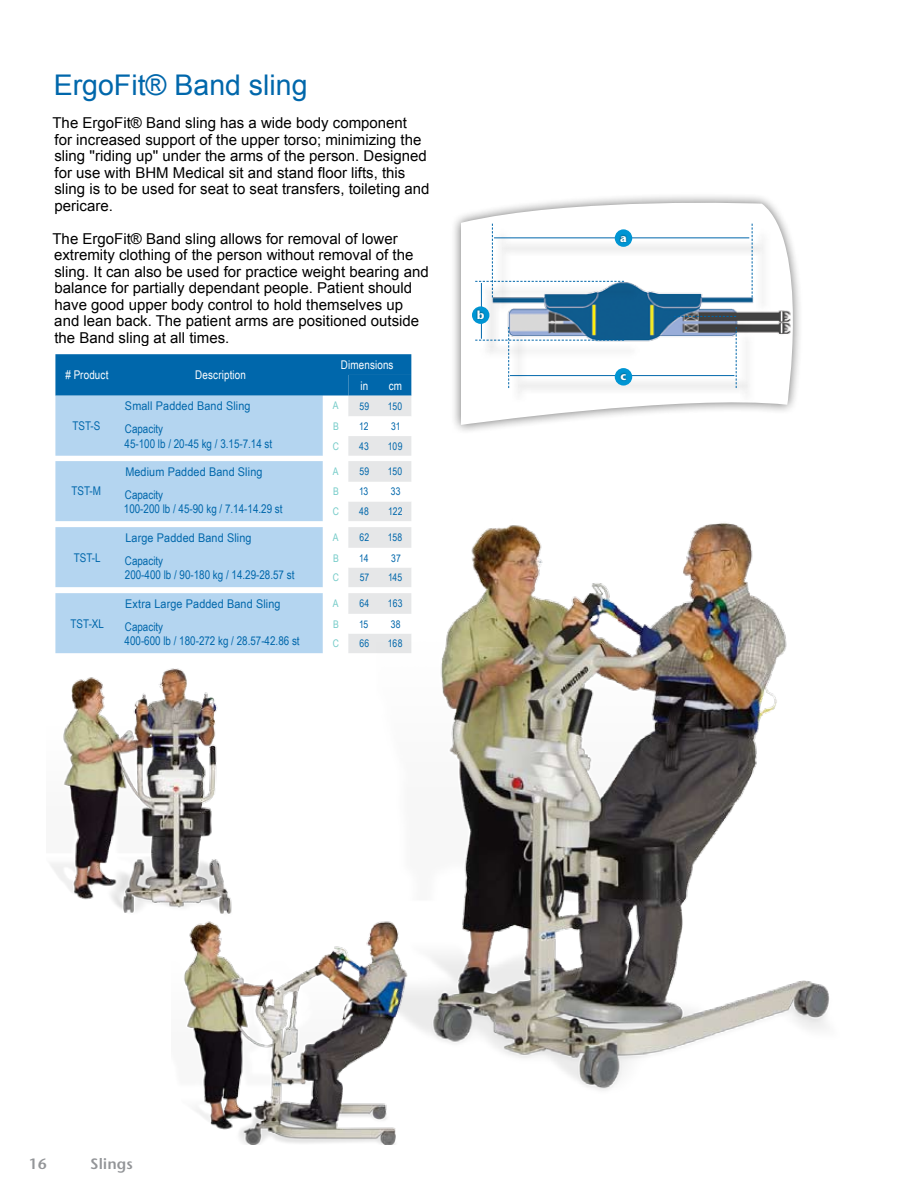
<style>
.page{position:relative;width:918px;height:1188px;background:#fff}
.page>*{position:absolute;margin:0;border:0;box-sizing:border-box;transform-origin:0 0}
.t1{font:28.5px "Arial";color:#0067ab}
.t2{font:15px/16.5px "Arial";color:#000}
.t3{font:600 15px "Bell Stone Sans";color:#939598}
.t4{font:12px/14.4px "Arial Narrow";color:#0067ab}
.t5{font:12px "Arial Narrow";color:#0067ab;scale:1.1 1}
.t6{font:12px/20.7px "Arial Narrow";letter-spacing:.01em;color:#fff;text-align:center}
.t7{font:700 11.55px "Bell Stone Sans";color:#fff}
.t8{font:10.5px "Arial Narrow";letter-spacing:.015em;color:#0067ab}
.t9{font:10.5px "Arial Narrow";color:#74cbc8}
</style>
<div class="page">
<svg style="left:55px;top:354px;width:356px;height:299px;background:#a8cce7"></svg>
<img style="left:377px;top:459px;width:452px;height:632px">
<img style="left:51px;top:668px;width:169px;height:245px">
<img style="left:172px;top:863px;width:236px;height:282px">
<div style="left:450px;top:192px;width:353px;height:242px;background:#000;opacity:.58"></div>
<svg style="left:461px;top:197px;width:342px;height:228px"></svg>
<img style="left:461px;top:203px;width:333px;height:222px">
<div style="left:494px;top:226px;width:16px;height:87px;background:#000;opacity:.75"></div>
<div style="left:477px;top:283px;width:163px;height:16px;background:#000;opacity:.75"></div>
<svg style="left:475px;top:224px;width:149px;height:73px"></svg>
<div style="left:676px;top:318px;width:76px;height:16px;background:#000;opacity:.75"></div>
<svg style="left:674px;top:316px;width:62px;height:1px"></svg>
<div style="left:512px;top:377px;width:238px;height:18px;background:#f6f6f6"></div>
<hr style="left:510px;top:375px;width:224px;height:1px;background:#0067ab">
<div style="left:483px;top:285px;width:18px;height:69px;background:#000;opacity:.75"></div>
<hr style="left:481px;top:283px;width:1px;height:56px;background:#0067ab">
<div style="left:511px;top:329px;width:16px;height:75px;background:#fafafa"></div>
<div style="left:496px;top:240px;width:269px;height:17px;background:#f5f5f5"></div>
<hr style="left:494px;top:237px;width:255px;height:1px;background:#0067ab">
<div style="left:754px;top:226px;width:16px;height:87px;background:#fafafa"></div>
<svg style="left:752px;top:224px;width:1px;height:73px"></svg>
<div style="left:472px;top:306px;width:17px;height:18px;background:#0095d3;border-radius:50%"></div>
<div style="left:476px;top:308px;width:10px;height:12px;background:#000;opacity:.5"></div>
<div style="left:615px;top:368px;width:17px;height:18px;background:#0095d3;border-radius:50%"></div>
<div style="left:619px;top:373px;width:9px;height:9px;background:#000;opacity:.5"></div>
<div style="left:615px;top:229px;width:17px;height:18px;background:#0095d3;border-radius:50%"></div>
<div style="left:619px;top:234px;width:9px;height:9px;background:#000;opacity:.5"></div>
<div style="left:477px;top:342px;width:163px;height:16px;background:#fcfcfc"></div>
<svg style="left:475px;top:327px;width:149px;height:61px"></svg>
<div style="left:738px;top:329px;width:16px;height:75px;background:#f9f9f9"></div>
<svg style="left:736px;top:327px;width:1px;height:61px"></svg>
<h1 class="t1" style="left:54px;top:66px;width:255px">ErgoFit® Band sling</h1>
<p class="t2" style="left:52px;top:115px;width:379px">The ErgoFit® Band sling has a wide body component<br>for increased support of the upper torso; minimizing the sling ''riding up'' under the arms of the person. Designed for use with BHM Medical sit and stand floor lifts, this sling is to be used for seat to seat transfers, toileting and pericare.</p>
<p class="t2" style="left:52px;top:230px;width:378px">The ErgoFit® Band sling allows for removal of lower extremity clothing of the person without removal of the sling. It can also be used for practice weight bearing and balance for partially dependant people. Patient should have good upper body control to hold themselves up and lean back. The patient arms are positioned outside the Band sling at all times.</p>
<p class="t6" style="left:65px;top:364px;width:44px"># Product</p>
<p class="t6" style="left:195px;top:364px;width:52px">Description</p>
<p class="t6" style="left:341px;top:354px;width:54px">Dimensions in</p>
<p class="t6" style="left:389px;top:375px;width:15px">cm</p>
<p class="t4" style="left:72px;top:418px;width:29px">TST-S</p>
<p class="t4" style="left:72px;top:484px;width:31px">TST-M</p>
<p class="t4" style="left:74px;top:550px;width:28px">TST-L</p>
<p class="t4" style="left:71px;top:616px;width:35px">TST-XL</p>
<p class="t5" style="left:125px;top:397px;width:116px">Small Padded Band Sling</p>
<p class="t9" style="left:333px;top:398px;width:7px">A</p>
<p class="t8" style="left:359px;top:398px;width:11px">59</p>
<p class="t8" style="left:388px;top:398px;width:16px">150</p>
<p class="t4" style="left:125px;top:421px;width:149px">Capacity<br>45-100 lb / 20-45 kg / 3.15-7.14 st</p>
<p class="t9" style="left:333px;top:419px;width:7px">B</p>
<p class="t8" style="left:359px;top:419px;width:11px">12</p>
<p class="t8" style="left:391px;top:419px;width:11px">31</p>
<p class="t9" style="left:333px;top:438px;width:8px">C</p>
<p class="t8" style="left:359px;top:438px;width:11px">43</p>
<p class="t8" style="left:388px;top:438px;width:16px">109</p>
<p class="t5" style="left:125px;top:463px;width:126px">Medium Padded Band Sling</p>
<p class="t9" style="left:333px;top:463px;width:7px">A</p>
<p class="t8" style="left:359px;top:464px;width:11px">59</p>
<p class="t8" style="left:388px;top:464px;width:16px">150</p>
<p class="t4" style="left:124px;top:487px;width:160px">Capacity<br>100-200 lb / 45-90 kg / 7.14-14.29 st</p>
<p class="t9" style="left:333px;top:484px;width:7px">B</p>
<p class="t8" style="left:359px;top:484px;width:11px">13</p>
<p class="t8" style="left:391px;top:484px;width:11px">33</p>
<p class="t9" style="left:333px;top:504px;width:8px">C</p>
<p class="t8" style="left:359px;top:504px;width:11px">48</p>
<p class="t8" style="left:388px;top:504px;width:16px">122</p>
<p class="t5" style="left:125px;top:529px;width:116px">Large Padded Band Sling</p>
<p class="t9" style="left:333px;top:529px;width:7px">A</p>
<p class="t8" style="left:360px;top:530px;width:11px">62</p>
<p class="t8" style="left:388px;top:530px;width:16px">158</p>
<p class="t4" style="left:125px;top:553px;width:171px">Capacity<br>200-400 lb / 90-180 kg / 14.29-28.57 st</p>
<p class="t9" style="left:333px;top:550px;width:7px">B</p>
<p class="t8" style="left:359px;top:550px;width:11px">14</p>
<p class="t8" style="left:391px;top:550px;width:11px">37</p>
<p class="t9" style="left:333px;top:570px;width:8px">C</p>
<p class="t8" style="left:360px;top:570px;width:11px">57</p>
<p class="t8" style="left:388px;top:570px;width:16px">145</p>
<p class="t5" style="left:125px;top:595px;width:143px">Extra Large Padded Band Sling</p>
<p class="t9" style="left:333px;top:595px;width:7px">A</p>
<p class="t8" style="left:359px;top:596px;width:11px">64</p>
<p class="t8" style="left:388px;top:596px;width:16px">163</p>
<p class="t4" style="left:125px;top:619px;width:177px">Capacity<br>400-600 lb / 180-272 kg / 28.57-42.86 st</p>
<p class="t9" style="left:333px;top:616px;width:7px">B</p>
<p class="t8" style="left:359px;top:616px;width:11px">15</p>
<p class="t8" style="left:391px;top:616px;width:11px">38</p>
<p class="t9" style="left:333px;top:636px;width:8px">C</p>
<p class="t8" style="left:359px;top:636px;width:11px">66</p>
<p class="t8" style="left:388px;top:636px;width:16px">168</p>
<p class="t7" style="left:477px;top:307px;width:9px">b</p>
<p class="t7" style="left:620px;top:230px;width:8px">a</p>
<p class="t7" style="left:621px;top:369px;width:7px">c</p>
<p class="t3" style="left:29px;top:1155px;width:20px">16</p>
<p class="t3" style="left:91px;top:1155px;width:44px">Slings</p>
</div>
